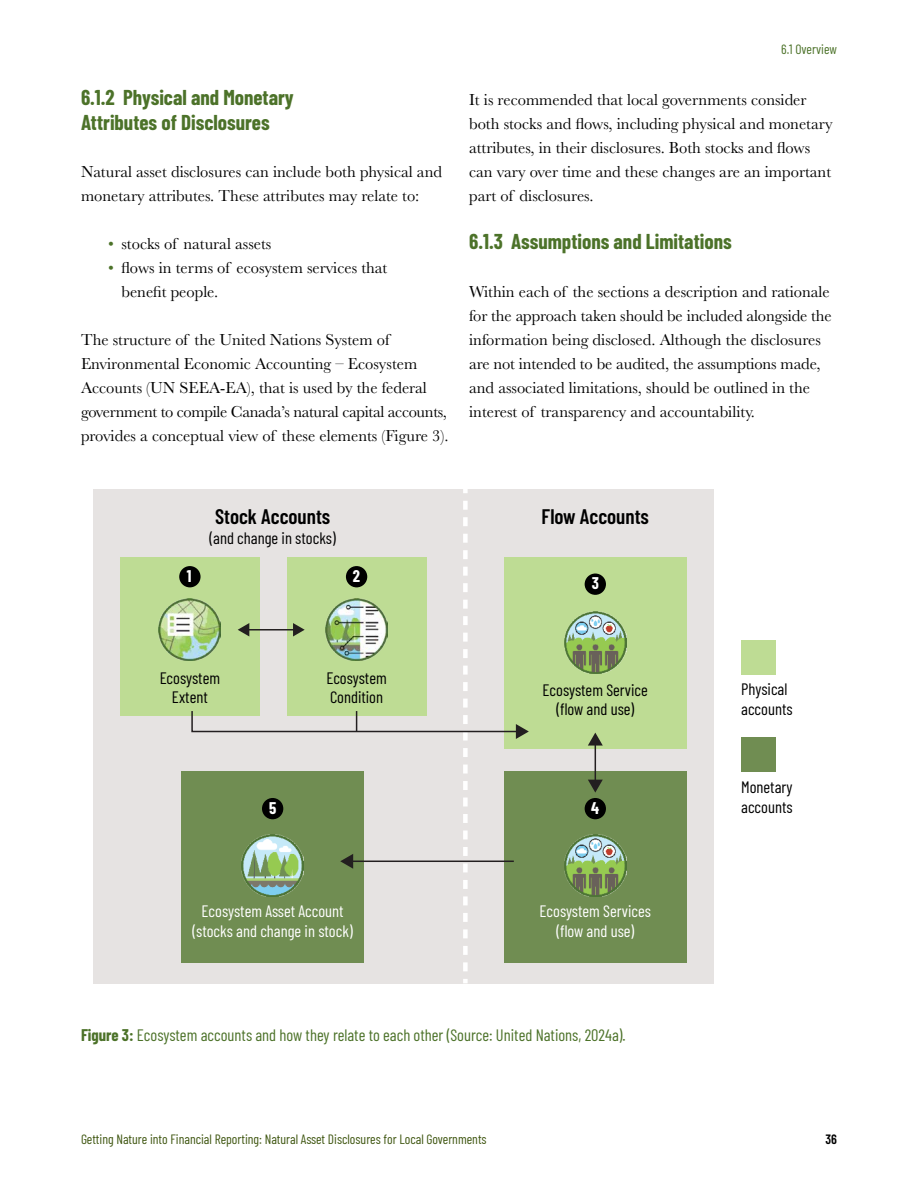
<style>
.page{position:relative;width:918px;height:1188px;background:#fff}
.page>*{position:absolute;margin:0;border:0;box-sizing:border-box;transform-origin:0 0}
.title-1_1_1{font:700 21px/25.2px "Barlow Condensed";color:#4c7229}
.t1{font:600 21px "Barlow Condensed";color:#000}
.TEXT-BODY{font:16.5px/24px "Baskerville";color:#000}
.t2{font:16.5px/19.8px "Barlow Condensed";color:#000}
.title-figures_and_tables{font:16.5px "Barlow Condensed";color:#4c7229}
.t3{font:16.5px/19.8px "Barlow Condensed";color:#fff;text-align:center}
.t4{font:700 16.5px "Barlow Condensed";color:#fff}
.t5{font:13.5px "Barlow Condensed";color:#415813}
.text-footer{font:13.5px "Barlow Condensed";color:#4c7229}
.t6{font:600 13.5px "Barlow Condensed";color:#000}
.s1{color:#4c7229}
.s2{font-weight:700}
</style>
<div class="page">
<div style="left:93px;top:489px;width:621px;height:494px;background:#e6e3e2"></div>
<svg style="left:463px;top:489px;width:5px;height:4px"></svg>
<div style="left:120px;top:557px;width:140px;height:158px;background:#bedc94"></div>
<div style="left:504px;top:557px;width:183px;height:191px;background:#bedc94"></div>
<div style="left:504px;top:771px;width:183px;height:191px;background:#708d52"></div>
<div style="left:181px;top:771px;width:183px;height:191px;background:#708d52"></div>
<div style="left:741px;top:640px;width:35px;height:35px;background:#bedc94"></div>
<div style="left:741px;top:738px;width:35px;height:34px;background:#708d52"></div>
<img style="left:159px;top:599px;width:32px;height:62px">
<img style="left:564px;top:611px;width:62px;height:62px">
<img style="left:564px;top:834px;width:62px;height:62px">
<hr style="left:595px;top:743px;width:1px;height:39px;background:#231f20">
<svg style="left:588px;top:733px;width:15px;height:13px"></svg>
<svg style="left:588px;top:780px;width:15px;height:13px"></svg>
<svg style="left:191px;top:501px;width:338px;height:482px"></svg>
<div style="left:179px;top:566px;width:22px;height:21px;background:#000;border-radius:50%"></div>
<div style="left:346px;top:566px;width:21px;height:21px;background:#000;border-radius:50%"></div>
<div style="left:585px;top:574px;width:21px;height:21px;background:#000;border-radius:50%"></div>
<div style="left:585px;top:798px;width:21px;height:21px;background:#000;border-radius:50%"></div>
<div style="left:262px;top:798px;width:21px;height:21px;background:#000;border-radius:50%"></div>
<p class="title-1_1_1" style="left:81px;top:84px;width:214px">6.1.2 Physical and Monetary<br>Attributes of Disclosures</p>
<p class="TEXT-BODY" style="left:81px;top:160px;width:363px">Natural asset disclosures can include both physical and monetary attributes. These attributes may relate to:</p>
<p class="TEXT-BODY" style="left:108px;top:232px;width:165px"><span class="s1">•</span> stocks of natural assets</p>
<p class="TEXT-BODY" style="left:122px;top:256px;width:267px;text-indent:-14px"><span class="s1">•</span> flows in terms of ecosystem services that benefit people.</p>
<p class="TEXT-BODY" style="left:81px;top:328px;width:369px">The structure of the United Nations System of Environmental Economic Accounting – Ecosystem Accounts (UN SEEA-EA), that is used by the federal government to compile Canada’s natural capital accounts, provides a conceptual view of these elements (Figure 3).</p>
<p class="text-footer" style="left:781px;top:40px;width:57px">6.1 Overview</p>
<p class="TEXT-BODY" style="left:469px;top:88px;width:365px">It is recommended that local governments consider both stocks and flows, including physical and monetary attributes, in their disclosures. Both stocks and flows can vary over time and these changes are an important part of disclosures.</p>
<p class="title-1_1_1" style="left:469px;top:228px;width:264px">6.1.3 Assumptions and Limitations</p>
<p class="TEXT-BODY" style="left:469px;top:280px;width:364px">Within each of the sections a description and rationale for the approach taken should be included alongside the information being disclosed. Although the disclosures are not intended to be audited, the assumptions made, and associated limitations, should be outlined in the interest of transparency and accountability.</p>
<p class="t1" style="left:215px;top:502px;width:117px">Stock Accounts</p>
<p class="t2" style="left:210px;top:527px;width:128px">(and change in stocks)</p>
<p class="t4" style="left:187px;top:564px;width:6px">1</p>
<p class="t4" style="left:353px;top:564px;width:9px">2</p>
<p class="t1" style="left:542px;top:502px;width:109px">Flow Accounts</p>
<p class="t4" style="left:592px;top:572px;width:9px">3</p>
<p class="t2" style="left:160px;top:667px;width:62px;text-align:center">Ecosystem<br>Extent</p>
<p class="t2" style="left:326px;top:667px;width:62px">Ecosystem<br>Condition</p>
<p class="t2" style="left:543px;top:679px;width:107px;text-align:center">Ecosystem Service (flow and use)</p>
<p class="t4" style="left:269px;top:796px;width:9px">5</p>
<p class="t4" style="left:591px;top:796px;width:9px">4</p>
<p class="t3" style="left:193px;top:900px;width:162px">Ecosystem Asset Account (stocks and change in stock)</p>
<p class="t3" style="left:540px;top:900px;width:113px">Ecosystem Services (flow and use)</p>
<p class="title-figures_and_tables" style="left:81px;top:1023px;width:546px"><span class="s2">Figure 3:</span> Ecosystem accounts and how they relate to each other (Source: United Nations, 2024a).</p>
<p class="t2" style="left:741px;top:678px;width:53px">Physical accounts</p>
<p class="t2" style="left:741px;top:776px;width:53px">Monetary accounts</p>
<p class="t5" style="left:81px;top:1129px;width:407px">Getting Nature into Financial Reporting: Natural Asset Disclosures for Local Governments</p>
<p class="t6" style="left:825px;top:1129px;width:13px">36</p>
</div>
